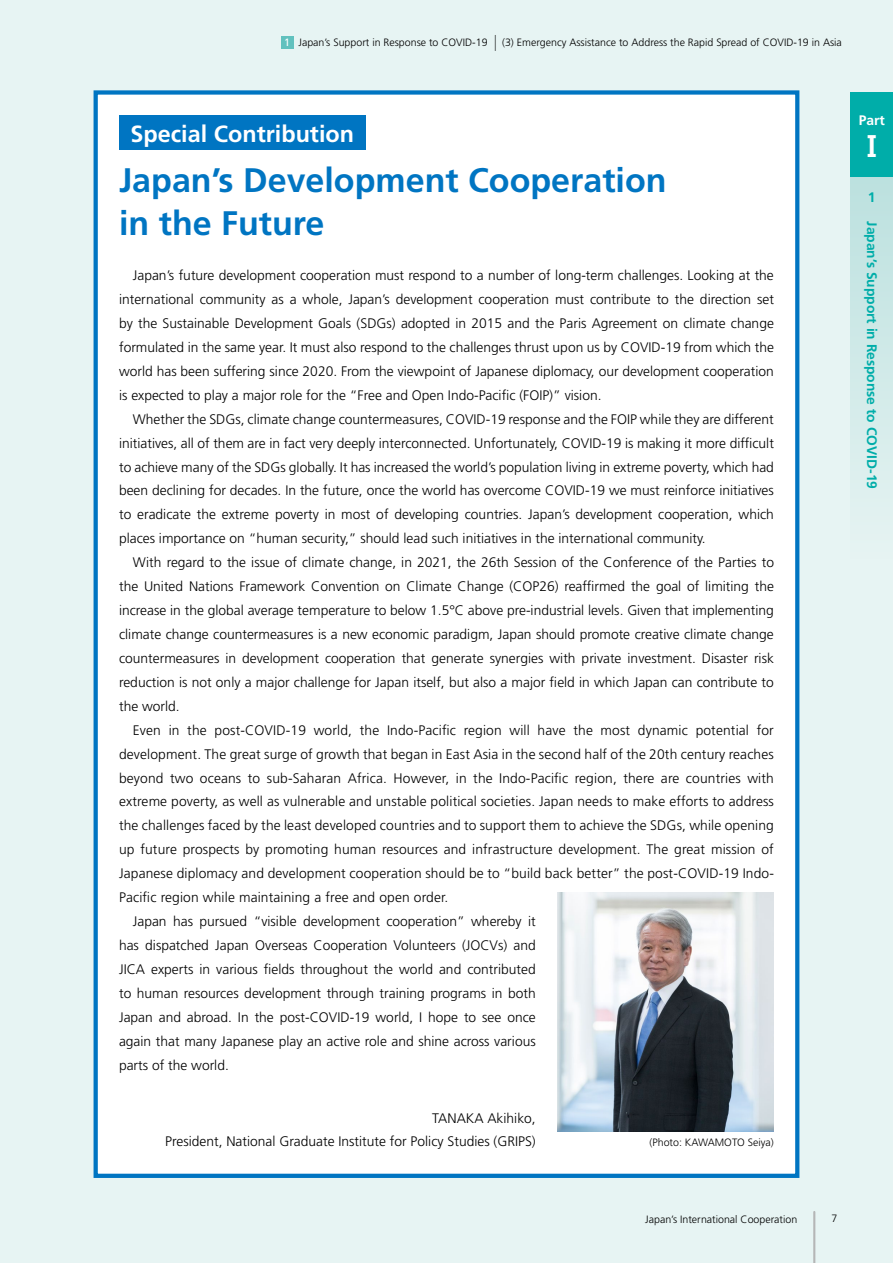
<style>
.page{position:relative;width:893px;height:1263px;background:#e7f4f3}
.page>*{position:absolute;margin:0;border:0;box-sizing:border-box;transform-origin:0 0}
.t1{font:700 34.05px/42.5px "Frutiger LT Std";color:#0075c2}
.t2{font:700 27.45px "UD Shin Go Pr 6 De";color:#fff}
.t3{font:700 23.4px "Frutiger LT Std";color:#fff}
.t4{font:300 13.8px/23.9px "Frutiger LT Std";letter-spacing:.01em;color:#000;text-align:justify}
.t5{font:700 13.8px "Frutiger LT Std";color:#00ada9}
.t6{font:700 13.8px "Frutiger LT Std";color:#fff}
.t7{font:300 10.65px "Frutiger LT Std";color:#000}
.s1{font-weight:400;color:#fff}
.s2{font-family:"UD Shin Go Pr 6 N";font-size:15.9px}
</style>
<div class="page">
<div style="left:96px;top:92px;width:701px;height:1084px;background:#fff"></div>
<div style="left:119px;top:116px;width:247px;height:34px;background:#0075c2"></div>
<div style="left:94px;top:90px;width:705px;height:1088px;border:4px solid #0075c2"></div>
<img style="left:557px;top:892px;width:217px;height:239px">
<hr style="left:813px;top:1212px;width:2px;height:51px;background:#b5b6b6">
<div style="left:850px;top:92px;width:43px;height:86px;background:#00ada9"></div>
<div style="left:850px;top:178px;width:43px;height:382px;background:linear-gradient(to bottom,#bce1df,#e6f3f2)"></div>
<div style="left:281px;top:36px;width:12px;height:13px;background:#61c1be"></div>
<p class="t7" style="left:284px;top:36px;width:559px"><span class="s1">1</span> Japan’s Support in Response to COVID-19 <span class="s2">｜</span> (3) Emergency Assistance to Address the Rapid Spread of COVID-19 in Asia</p>
<h3 class="t3" style="left:131px;top:120px;width:225px">Special Contribution</h3>
<h1 class="t1" style="left:119px;top:160px;width:549px">Japan’s Development Cooperation in the Future</h1>
<p class="t4" style="left:119px;top:264px;width:656px;text-indent:14px">Japan’s future development cooperation must respond to a number of long-term challenges. Looking at the international community as a whole, Japan’s development cooperation must contribute to the direction set by the Sustainable Development Goals (SDGs) adopted in 2015 and the Paris Agreement on climate change formulated in the same year. It must also respond to the challenges thrust upon us by COVID-19 from which the world has been suffering since 2020. From the viewpoint of Japanese diplomacy, our development cooperation is expected to play a major role for the “Free and Open Indo-Pacific (FOIP)” vision.</p>
<p class="t4" style="left:119px;top:407px;width:656px;text-indent:14px">Whether the SDGs, climate change countermeasures, COVID-19 response and the FOIP while they are different initiatives, all of them are in fact very deeply interconnected. Unfortunately, COVID-19 is making it more difficult to achieve many of the SDGs globally. It has increased the world’s population living in extreme poverty, which had been declining for decades. In the future, once the world has overcome COVID-19 we must reinforce initiatives to eradicate the extreme poverty in most of developing countries. Japan’s development cooperation, which places importance on “human security,” should lead such initiatives in the international community.</p>
<p class="t4" style="left:119px;top:551px;width:656px;text-indent:14px">With regard to the issue of climate change, in 2021, the 26th Session of the Conference of the Parties to the United Nations Framework Convention on Climate Change (COP26) reaffirmed the goal of limiting the increase in the global average temperature to below 1.5°C above pre-industrial levels. Given that implementing climate change countermeasures is a new economic paradigm, Japan should promote creative climate change countermeasures in development cooperation that generate synergies with private investment. Disaster risk reduction is not only a major challenge for Japan itself, but also a major field in which Japan can contribute to the world.</p>
<p class="t4" style="left:133px;top:718px;width:642px">Even in the post-COVID-19 world, the Indo-Pacific region will have the most dynamic potential for</p>
<p class="t4" style="left:119px;top:742px;width:656px">development. The great surge of growth that began in East Asia in the second half of the 20th century reaches</p>
<p class="t4" style="left:119px;top:766px;width:656px">beyond two oceans to sub-Saharan Africa. However, in the Indo-Pacific region, there are countries with</p>
<p class="t4" style="left:119px;top:790px;width:656px">extreme poverty, as well as vulnerable and unstable political societies. Japan needs to make efforts to address</p>
<p class="t4" style="left:119px;top:814px;width:656px">the challenges faced by the least developed countries and to support them to achieve the SDGs, while opening</p>
<p class="t4" style="left:119px;top:838px;width:656px">up future prospects by promoting human resources and infrastructure development. The great mission of</p>
<p class="t4" style="left:119px;top:862px;width:656px">Japanese diplomacy and development cooperation should be to “build back better” the post-COVID-19 Indo-</p>
<p class="t4" style="left:119px;top:886px;width:331px">Pacific region while maintaining a free and open order.</p>
<p class="t4" style="left:133px;top:909px;width:404px">Japan has pursued “visible development cooperation” whereby it</p>
<p class="t4" style="left:119px;top:933px;width:418px">has dispatched Japan Overseas Cooperation Volunteers (JOCVs) and</p>
<p class="t4" style="left:119px;top:957px;width:418px">JICA experts in various fields throughout the world and contributed</p>
<p class="t4" style="left:119px;top:981px;width:418px">to human resources development through training programs in both</p>
<p class="t4" style="left:119px;top:1005px;width:418px">Japan and abroad. In the post-COVID-19 world, I hope to see once</p>
<p class="t4" style="left:119px;top:1029px;width:418px">again that many Japanese play an active role and shine across various</p>
<p class="t4" style="left:119px;top:1053px;width:111px">parts of the world.</p>
<p class="t4" style="left:165px;top:1106px;width:372px;text-align:right">TANAKA Akihiko,<br>President, National Graduate Institute for Policy Studies (GRIPS)</p>
<p class="t7" style="left:649px;top:1137px;width:126px">(Photo: KAWAMOTO Seiya)</p>
<p class="t6" style="left:859px;top:112px;width:28px">Part</p>
<h2 class="t2" style="left:858px;top:124px;width:29px">Ⅰ</h2>
<p class="t5" style="left:868px;top:189px;width:9px">1</p>
<p class="t5" style="left:880px;top:221px;width:269px;rotate:90deg">Japan’s Support in Response to COVID-19</p>
<p class="t7" style="left:645px;top:1214px;width:153px">Japan’s International Cooperation</p>
<p class="t7" style="left:831px;top:1212px;width:7px">7</p>
</div>
